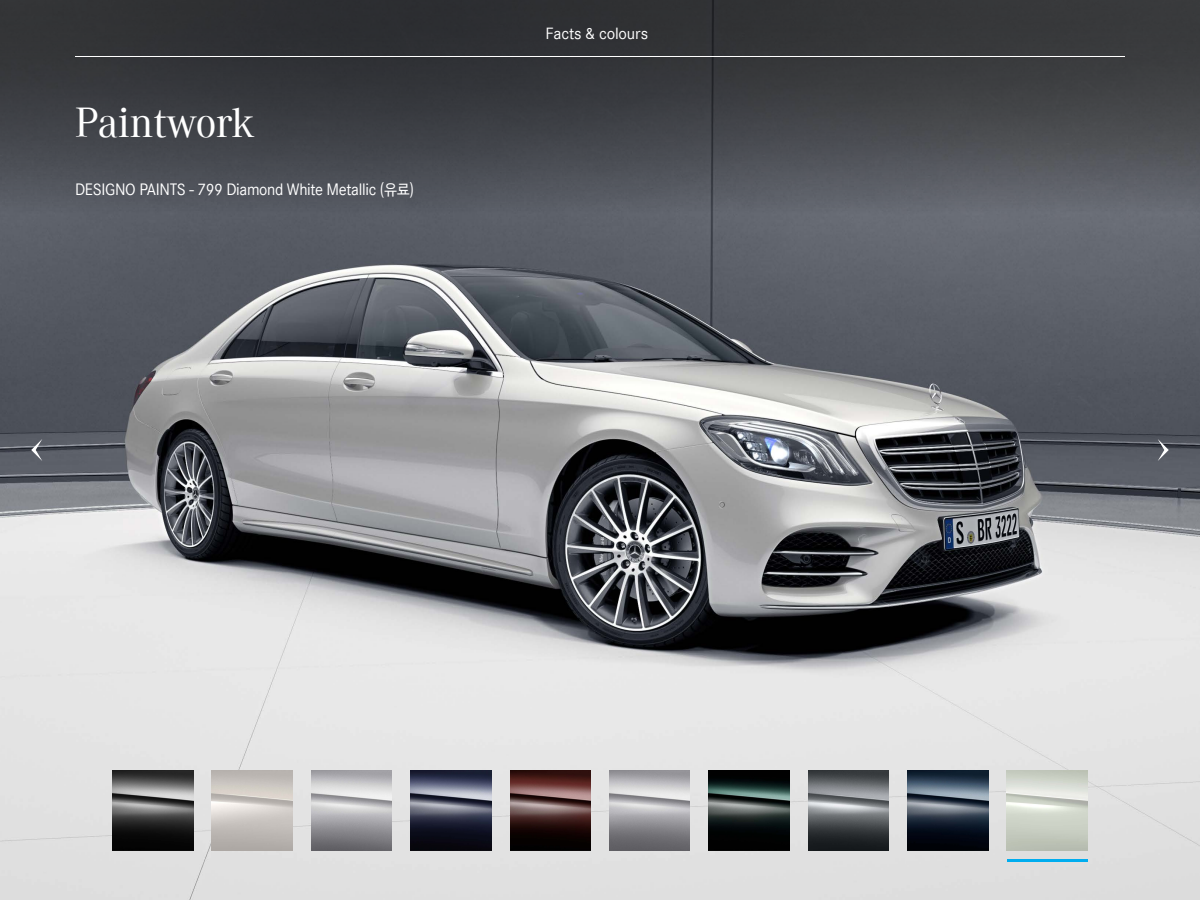
<style>
.page{position:relative;width:1200px;height:900px;background:#fff}
.page>*{position:absolute;margin:0;border:0;box-sizing:border-box;transform-origin:0 0}
.t1{font:43.75px "MBK Corporate A";letter-spacing:-.01em;color:#fff}
.t2{font:17.19px "MBK Corporate S";letter-spacing:-.02em;color:#fff;scale:.95 1}
.t3{font:16.88px "MBK Corporate S";letter-spacing:-.01em;color:#fff}
</style>
<div class="page">
<img style="left:0;top:212px;width:1200px;height:688px">
<div style="left:0;top:0;width:1200px;height:212px;background:linear-gradient(to bottom,#29292b,#595c64)"></div>
<hr style="left:1007px;top:859px;width:81px;height:3px;background:#00adef">
<hr style="left:75px;top:56px;width:1050px;height:1px;background:#fff">
<svg style="left:31px;top:439px;width:11px;height:22px"></svg>
<svg style="left:1158px;top:439px;width:11px;height:22px"></svg>
<img style="left:1007px;top:770px;width:81px;height:81px">
<img style="left:908px;top:770px;width:80px;height:81px">
<img style="left:112px;top:770px;width:81px;height:81px">
<img style="left:212px;top:770px;width:80px;height:81px">
<img style="left:311px;top:770px;width:81px;height:81px">
<img style="left:609px;top:770px;width:81px;height:81px">
<img style="left:709px;top:770px;width:80px;height:81px">
<img style="left:808px;top:770px;width:81px;height:81px">
<img style="left:510px;top:770px;width:81px;height:81px">
<img style="left:411px;top:770px;width:80px;height:81px">
<h1 class="t1" style="left:75px;top:99px;width:181px">Paintwork</h1>
<p class="t2" style="left:75px;top:179px;width:359px">DESIGNO PAINTS - 799 Diamond White Metallic (유료(</p>
<p class="t3" style="left:546px;top:24px;width:104px">Facts &amp; colours</p>
</div>
